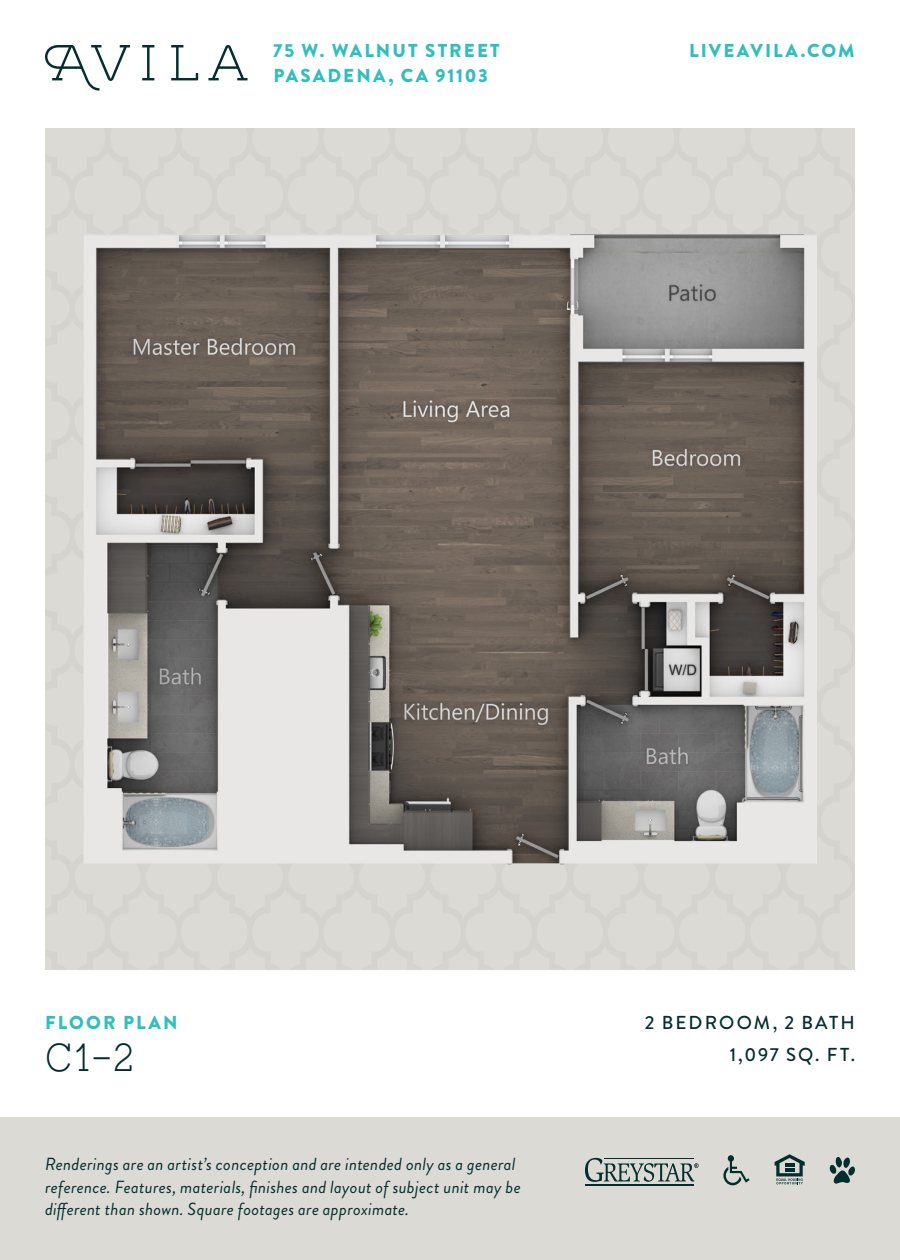
<style>
.page{position:relative;width:900px;height:1260px;background:#fff}
.page>*{position:absolute;margin:0;border:0;box-sizing:border-box;transform-origin:0 0}
.Plan_Name{font:300 40px "Brownstone Slab";color:#042e2e}
.subhead_blue{font:900 18.75px "Brandon Grotesque";letter-spacing:.11em;color:#31bebd}
.apartment_specs{font:500 18.75px "Brandon Grotesque";letter-spacing:.11em;color:#042e2e}
.legal_copy{font:italic 17.5px/22.5px "Brandon Grotesque";letter-spacing:.015em;color:#042e2e}
</style>
<div class="page">
<div style="left:45px;top:128px;width:810px;height:842px;background:#dcdad5"></div>
<div style="left:0;top:1118px;width:900px;height:142px;background:#dcdad5"></div>
<svg style="left:45px;top:45px;width:85px;height:46px"></svg>
<svg style="left:142px;top:45px;width:12px;height:35px"></svg>
<svg style="left:171px;top:45px;width:27px;height:35px"></svg>
<svg style="left:208px;top:45px;width:40px;height:35px"></svg>
<svg style="left:585px;top:1158px;width:113px;height:24px"></svg>
<hr style="left:586px;top:1184px;width:108px;height:1px;background:#042e2e">
<hr style="left:604px;top:1158px;width:90px;height:1px;background:#042e2e">
<svg style="left:723px;top:1155px;width:27px;height:30px"></svg>
<svg style="left:775px;top:1154px;width:30px;height:30px"></svg>
<svg style="left:829px;top:1157px;width:26px;height:27px"></svg>
<img style="left:84px;top:234px;width:732px;height:630px">
<p class="subhead_blue" style="left:273px;top:37px;width:228px">75 W. WALNUT STREET</p>
<p class="subhead_blue" style="left:273px;top:62px;width:216px">PASADENA, CA 91103</p>
<p class="subhead_blue" style="left:689px;top:37px;width:167px">LIVEAVILA.COM</p>
<p class="subhead_blue" style="left:45px;top:1009px;width:134px">FLOOR PLAN</p>
<p class="Plan_Name" style="left:45px;top:1034px;width:90px">C1-2</p>
<p class="legal_copy" style="left:45px;top:1153px;width:477px">Renderings are an artist’s conception and are intended only as a general reference. Features, materials, finishes and layout of subject unit may be different than shown. Square footages are approximate.</p>
<p class="apartment_specs" style="left:645px;top:1009px;width:211px">2 BEDROOM, 2 BATH</p>
<p class="apartment_specs" style="left:730px;top:1042px;width:127px">1,097 SQ. FT.</p>
</div>
